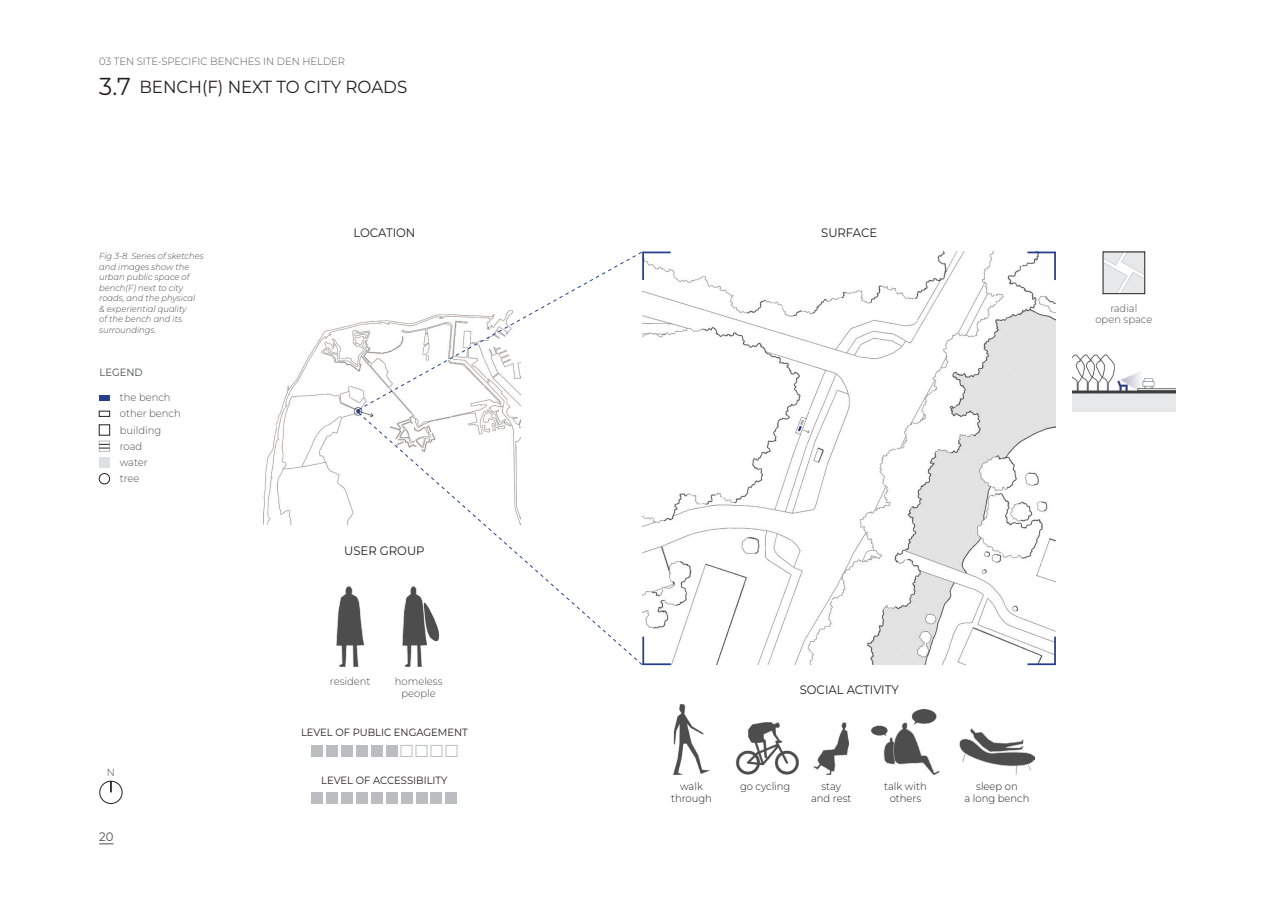
<style>
.page{position:relative;width:1275px;height:903px;background:#fff}
.page>*{position:absolute;margin:0;border:0;box-sizing:border-box;transform-origin:0 0}
.t1{font:17.5px "Montserrat";color:#231f20;scale:.95 1}
.t2{font:12.25px "Montserrat";color:#231f20;scale:.95 1}
.t3{font:12.25px "Montserrat";color:#4b4c4d;scale:.95 1}
.t4{font:300 10.5px "Montserrat";color:#4b4c4d;scale:.95 1}
.t5{font:300 10.5px "Montserrat";color:#231f20;scale:.95 1}
.t6{font:10.5px "Montserrat";color:#231f20;scale:.95 1}
.t7{font:300 10.5px "Montserrat";color:#57585a;scale:.95 1}
.t8{font:10.5px "Montserrat";color:#4b4c4d;scale:.95 1}
.t9{font:italic 300 8.75px/10.5px "Montserrat";color:#4b4c4d;scale:.95 1}
.s1{font-size:24.5px}
</style>
<div class="page">
<img style="left:643px;top:252px;width:413px;height:413px">
<img style="left:263px;top:323px;width:94px;height:201px">
<div style="left:100px;top:781px;width:22px;height:23px;border:1px solid #231f20;border-radius:50%"></div>
<svg style="left:110px;top:781px;width:2px;height:11px"></svg>
<div style="left:99px;top:425px;width:11px;height:10px;border:1px solid #231f20"></div>
<div style="left:99px;top:473px;width:11px;height:11px;border:1px solid #231f20;border-radius:50%"></div>
<div style="left:99px;top:395px;width:11px;height:5px;background:#253f8e"></div>
<div style="left:99px;top:411px;width:11px;height:6px;border:1px solid #231f20"></div>
<div style="left:99px;top:457px;width:11px;height:11px;background:#dedfe0"></div>
<div style="left:99px;top:441px;width:11px;height:11px;border:1px solid #bcbdc0"></div>
<svg style="left:99px;top:444px;width:11px;height:5px"></svg>
<hr style="left:643px;top:663px;width:28px;height:2px;background:#253f8e">
<hr style="left:642px;top:637px;width:2px;height:28px;background:#253f8e">
<svg style="left:1027px;top:252px;width:27px;height:1px"></svg>
<hr style="left:1054px;top:252px;width:2px;height:28px;background:#253f8e">
<hr style="left:1027px;top:663px;width:29px;height:2px;background:#253f8e">
<hr style="left:1054px;top:637px;width:2px;height:28px;background:#253f8e">
<svg style="left:356px;top:251px;width:315px;height:162px"></svg>
<svg style="left:357px;top:412px;width:286px;height:254px"></svg>
<svg style="left:798px;top:426px;width:4px;height:5px"></svg>
<div style="left:311px;top:745px;width:11px;height:11px;background:#bcbdc0"></div>
<div style="left:401px;top:745px;width:11px;height:12px;border:1px solid #bcbdc0"></div>
<div style="left:356px;top:745px;width:11px;height:11px;background:#bcbdc0"></div>
<div style="left:446px;top:745px;width:11px;height:12px;border:1px solid #bcbdc0"></div>
<div style="left:326px;top:745px;width:11px;height:11px;background:#bcbdc0"></div>
<div style="left:341px;top:745px;width:11px;height:11px;background:#bcbdc0"></div>
<div style="left:416px;top:745px;width:11px;height:12px;border:1px solid #bcbdc0"></div>
<div style="left:371px;top:745px;width:11px;height:11px;background:#bcbdc0"></div>
<div style="left:431px;top:745px;width:11px;height:12px;border:1px solid #bcbdc0"></div>
<div style="left:386px;top:745px;width:11px;height:11px;background:#bcbdc0"></div>
<div style="left:311px;top:792px;width:11px;height:12px;background:#bcbdc0"></div>
<div style="left:401px;top:792px;width:11px;height:12px;background:#bcbdc0"></div>
<div style="left:356px;top:792px;width:11px;height:12px;background:#bcbdc0"></div>
<div style="left:326px;top:793px;width:11px;height:11px;background:#bcbdc0"></div>
<div style="left:416px;top:792px;width:11px;height:12px;background:#bcbdc0"></div>
<div style="left:431px;top:793px;width:11px;height:11px;background:#bcbdc0"></div>
<div style="left:446px;top:793px;width:11px;height:11px;background:#bcbdc0"></div>
<div style="left:371px;top:792px;width:11px;height:12px;background:#bcbdc0"></div>
<div style="left:341px;top:792px;width:11px;height:12px;background:#bcbdc0"></div>
<div style="left:386px;top:792px;width:11px;height:12px;background:#bcbdc0"></div>
<img style="left:814px;top:722px;width:35px;height:53px">
<img style="left:871px;top:709px;width:68px;height:66px">
<img style="left:1105px;top:254px;width:38px;height:38px">
<div style="left:1103px;top:252px;width:42px;height:42px;border:1px solid #231f20"></div>
<img style="left:1072px;top:354px;width:104px;height:58px">
<img style="left:337px;top:586px;width:26px;height:80px">
<img style="left:403px;top:586px;width:24px;height:80px">
<svg style="left:424px;top:598px;width:16px;height:46px"></svg>
<img style="left:674px;top:705px;width:35px;height:70px">
<img style="left:735px;top:722px;width:64px;height:53px">
<img style="left:959px;top:728px;width:76px;height:47px">
<svg style="left:99px;top:843px;width:15px;height:1px"></svg>
<p class="t7" style="left:99px;top:55px;width:260px">03 TEN SITE-SPECIFIC BENCHES IN DEN HELDER</p>
<p class="t1" style="left:99px;top:75px;width:326px"><span class="s1">3.7</span> BENCH(F) NEXT TO CITY ROADS</p>
<p class="t9" style="left:99px;top:251px;width:111px">Fig 3-8. Series of sketches and images show the urban public space of bench(F) next to city roads, and the physical<br>&amp; experiential quality<br>of the bench and its surroundings.</p>
<p class="t8" style="left:100px;top:365px;width:47px">LEGEND</p>
<p class="t4" style="left:120px;top:390px;width:55px">the bench</p>
<p class="t4" style="left:120px;top:407px;width:66px">other bench</p>
<p class="t4" style="left:120px;top:423px;width:45px">building</p>
<p class="t4" style="left:120px;top:472px;width:22px">tree</p>
<p class="t4" style="left:120px;top:439px;width:25px">road</p>
<p class="t4" style="left:120px;top:455px;width:31px">water</p>
<p class="t4" style="left:107px;top:765px;width:10px">N</p>
<p class="t3" style="left:99px;top:829px;width:17px">20</p>
<p class="t2" style="left:353px;top:224px;width:67px">LOCATION</p>
<p class="t2" style="left:344px;top:542px;width:86px">USER GROUP</p>
<p class="t4" style="left:330px;top:674px;width:44px">resident</p>
<p class="t4" style="left:395px;top:674px;width:52px">homeless</p>
<p class="t4" style="left:402px;top:686px;width:37px">people</p>
<p class="t6" style="left:301px;top:725px;width:177px">LEVEL OF PUBLIC ENGAGEMENT</p>
<p class="t6" style="left:321px;top:773px;width:135px">LEVEL OF ACCESSIBILITY</p>
<p class="t2" style="left:821px;top:225px;width:61px">SURFACE</p>
<p class="t4" style="left:1110px;top:302px;width:30px">radial</p>
<p class="t4" style="left:1095px;top:312px;width:61px">open space</p>
<p class="t2" style="left:800px;top:681px;width:106px">SOCIAL ACTIVITY</p>
<p class="t5" style="left:680px;top:779px;width:25px">walk</p>
<p class="t5" style="left:671px;top:791px;width:44px">through</p>
<p class="t5" style="left:740px;top:779px;width:54px">go cycling</p>
<p class="t5" style="left:821px;top:779px;width:22px">stay</p>
<p class="t5" style="left:811px;top:791px;width:44px">and rest</p>
<p class="t5" style="left:884px;top:779px;width:46px">talk with</p>
<p class="t5" style="left:890px;top:791px;width:35px">others</p>
<p class="t5" style="left:976px;top:779px;width:45px">sleep on</p>
<p class="t5" style="left:964px;top:791px;width:70px">a long bench</p>
</div>
